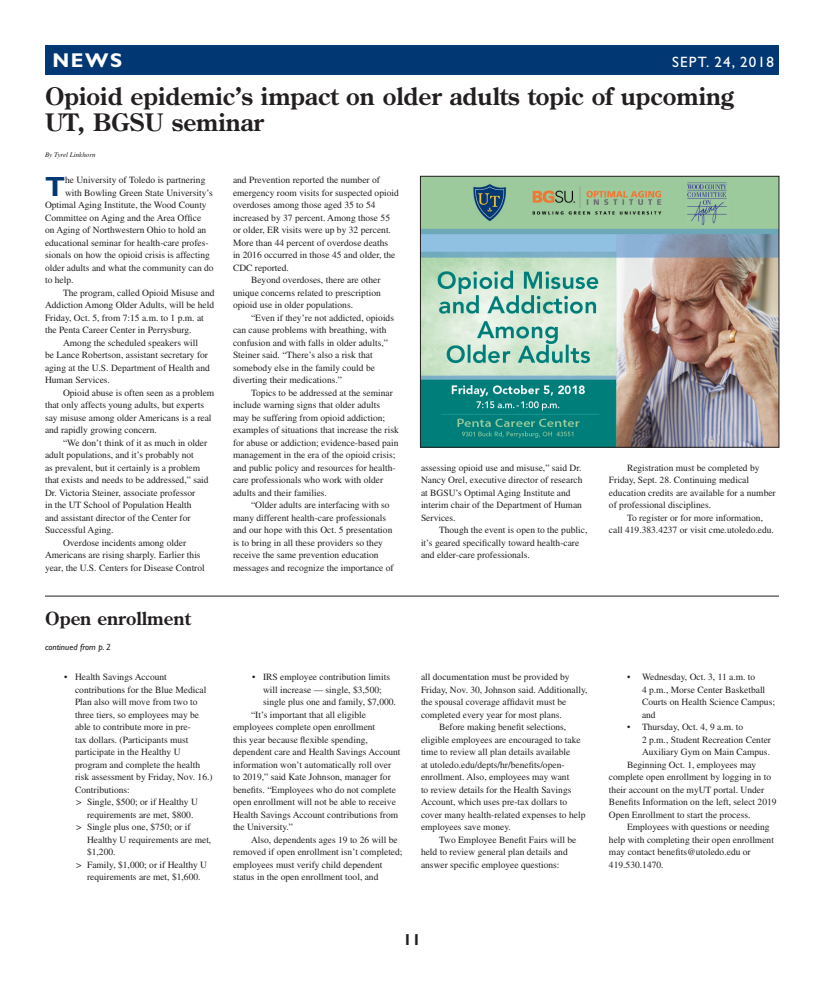
<style>
.page{position:relative;width:824px;height:990px;background:#fff}
.page>*{position:absolute;margin:0;border:0;box-sizing:border-box;transform-origin:0 0}
.Drop_Cap_2_Paragraph{font:700 27.8px "Gill Sans Std";color:#013874}
.Heading_24pt{font:700 24px/26px "Century Old Style Std";color:#231f20}
.t1{font:700 20px "Gill Sans Std";color:#fff}
.Heading_18pt{font:700 18px "Century Old Style";color:#231f20}
.t2{font:700 16px "Gill Sans Std";color:#231f20}
.t3{font:15px "Gill Sans Std";letter-spacing:.08em;color:#fff}
.Body_Text{font:9.5px/12.5px "Times";color:#231f20}
.Drop_Cap_2_Paragraph-2{font:9.5px "Times";color:#231f20}
.Heading_18pt-2{font:italic 9px "Gill Sans Std";color:#231f20}
.By_line{font:italic 7px "Times";color:#231f20}
</style>
<div class="page">
<hr style="left:45px;top:596px;width:734px;height:1px;background:#231f20">
<img style="left:422px;top:178px;width:355px;height:268px">
<div style="left:420px;top:176px;width:359px;height:272px;border:1px solid #231f20"></div>
<div style="left:45px;top:45px;width:734px;height:30px;background:#013874"></div>
<p class="t1" style="left:52px;top:48px;width:71px">NEWS</p>
<p class="t3" style="left:672px;top:53px;width:103px">SEPT. 24, 2018</p>
<p class="Heading_24pt" style="left:45px;top:83px;width:690px">Opioid epidemic’s impact on older adults topic of upcoming<br>UT, BGSU seminar</p>
<p class="By_line" style="left:45px;top:151px;width:52px">By Tyrel Linkhorn</p>
<p class="Drop_Cap_2_Paragraph" style="left:45px;top:170px;width:22px">T</p>
<p class="Drop_Cap_2_Paragraph-2" style="left:65px;top:175px;width:142px">he University of Toledo is partnering</p>
<p class="Body_Text" style="left:233px;top:174px;width:167px">and Prevention reported the number of emergency room visits for suspected opioid overdoses among those aged 35 to 54 increased by 37 percent. Among those 55 or older, ER visits were up by 32 percent.<br>More than 44 percent of overdose deaths<br>in 2016 occurred in those 45 and older, the CDC reported.</p>
<p class="Body_Text" style="left:233px;top:274px;width:149px;text-align:justify;text-indent:18px">Beyond overdoses, there are other unique concerns related to prescription opioid use in older populations.</p>
<p class="Body_Text" style="left:233px;top:311px;width:163px;text-indent:18px">“Even if they’re not addicted, opioids can cause problems with breathing, with confusion and with falls in older adults,” Steiner said. “There’s also a risk that somebody else in the family could be diverting their medications.”</p>
<p class="Body_Text" style="left:233px;top:386px;width:167px;text-indent:18px">Topics to be addressed at the seminar include warning signs that older adults may be suffering from opioid addiction; examples of situations that increase the risk for abuse or addiction; evidence-based pain management in the era of the opioid crisis; and public policy and resources for health&shy;care professionals who work with older adults and their families.</p>
<p class="Body_Text" style="left:233px;top:499px;width:162px;text-indent:18px">“Older adults are interfacing with so many different health-care professionals and our hope with this Oct. 5 presentation is to bring in all these providers so they receive the same prevention education messages and recognize the importance of</p>
<p class="Drop_Cap_2_Paragraph-2" style="left:65px;top:187px;width:149px">with Bowling Green State University’s</p>
<p class="Drop_Cap_2_Paragraph-2" style="left:45px;top:200px;width:163px">Optimal Aging Institute, the Wood County</p>
<p class="Drop_Cap_2_Paragraph-2" style="left:45px;top:212px;width:158px">Committee on Aging and the Area Office</p>
<p class="Drop_Cap_2_Paragraph-2" style="left:45px;top:225px;width:163px">on Aging of Northwestern Ohio to hold an</p>
<p class="Drop_Cap_2_Paragraph-2" style="left:45px;top:237px;width:165px">educational seminar for health-care profes-</p>
<p class="Drop_Cap_2_Paragraph-2" style="left:45px;top:250px;width:166px">sionals on how the opioid crisis is affecting</p>
<p class="Drop_Cap_2_Paragraph-2" style="left:45px;top:262px;width:170px">older adults and what the community can do</p>
<p class="Drop_Cap_2_Paragraph-2" style="left:45px;top:275px;width:30px">to help.</p>
<p class="Body_Text" style="left:45px;top:286px;width:171px;text-indent:18px">The program, called Opioid Misuse and Addiction Among Older Adults, will be held Friday, Oct. 5, from 7:15 a.m. to 1 p.m. at the Penta Career Center in Perrysburg.</p>
<p class="Body_Text" style="left:45px;top:336px;width:166px;text-indent:18px">Among the scheduled speakers will<br>be Lance Robertson, assistant secretary for aging at the U.S. Department of Health and Human Services.</p>
<p class="Body_Text" style="left:45px;top:386px;width:171px;text-indent:18px">Opioid abuse is often seen as a problem that only affects young adults, but experts say misuse among older Americans is a real and rapidly growing concern.</p>
<p class="Body_Text" style="left:45px;top:436px;width:165px;text-indent:18px">“We don’t think of it as much in older adult populations, and it’s probably not<br>as prevalent, but it certainly is a problem that exists and needs to be addressed,” said Dr. Victoria Steiner, associate professor<br>in the UT School of Population Health<br>and assistant director of the Center for Successful Aging.</p>
<p class="Body_Text" style="left:45px;top:536px;width:161px;text-align:center">Overdose incidents among older<br>Americans are rising sharply. Earlier this year, the U.S. Centers for Disease Control</p>
<p class="Body_Text" style="left:421px;top:461px;width:163px">assessing opioid use and misuse,” said Dr.<br>Nancy Orel, executive director of research at BGSU’s Optimal Aging Institute and interim chair of the Department of Human Services.</p>
<p class="Body_Text" style="left:421px;top:524px;width:168px;text-indent:18px">Though the event is open to the public, it’s geared specifically toward health-care and elder-care professionals.</p>
<p class="Body_Text" style="left:609px;top:461px;width:168px;text-indent:18px">Registration must be completed by Friday, Sept. 28. Continuing medical education credits are available for a number of professional disciplines.</p>
<p class="Body_Text" style="left:609px;top:511px;width:166px;text-indent:18px">To register or for more information, call 419.383.4237 or visit cme.utoledo.edu.</p>
<p class="Heading_18pt" style="left:45px;top:607px;width:147px">Open enrollment</p>
<p class="Heading_18pt-2" style="left:45px;top:641px;width:67px">continued from p. 2</p>
<p class="Body_Text" style="left:75px;top:671px;width:139px;text-indent:-11px">• Health Savings Account contributions for the Blue Medical<br>Plan also will move from two to three tiers, so employees may be able to contribute more in pre-<br>tax dollars. (Participants must participate in the Healthy U program and complete the health risk assessment by Friday, Nov. 16.)<br>Contributions:</p>
<p class="Body_Text" style="left:87px;top:796px;width:112px;text-indent:-11px">&gt; Single, $500; or if Healthy U requirements are met, $800.</p>
<p class="Body_Text" style="left:87px;top:821px;width:126px;text-indent:-11px">&gt; Single plus one, $750; or if<br>Healthy U requirements are met, $1,200.</p>
<p class="Body_Text" style="left:76px;top:858px;width:132px;text-align:center">&gt; Family, $1,000; or if Healthy U requirements are met, $1,600.</p>
<p class="Body_Text" style="left:263px;top:671px;width:134px;text-indent:-11px">• IRS employee contribution limits will increase — single, $3,500; single plus one and family, $7,000.</p>
<p class="Body_Text" style="left:233px;top:708px;width:169px;text-indent:18px">“It’s important that all eligible employees complete open enrollment<br>this year because flexible spending, dependent care and Health Savings Account information won’t automatically roll over to 2019,” said Kate Johnson, manager for benefits. “Employees who do not complete open enrollment will not be able to receive Health Savings Account contributions from the University.”</p>
<p class="Body_Text" style="left:233px;top:833px;width:171px;text-indent:18px">Also, dependents ages 19 to 26 will be removed if open enrollment isn’t completed; employees must verify child dependent status in the open enrollment tool, and</p>
<p class="Body_Text" style="left:421px;top:671px;width:168px">all documentation must be provided by Friday, Nov. 30, Johnson said. Additionally, the spousal coverage affidavit must be completed every year for most plans.</p>
<p class="Body_Text" style="left:421px;top:721px;width:166px;text-indent:18px">Before making benefit selections, eligible employees are encouraged to take time to review all plan details available<br>at utoledo.edu/depts/hr/benefits/open&shy;enrollment. Also, employees may want<br>to review details for the Health Savings Account, which uses pre-tax dollars to cover many health-related expenses to help employees save money.</p>
<p class="Body_Text" style="left:421px;top:833px;width:157px;text-indent:18px">Two Employee Benefit Fairs will be held to review general plan details and answer specific employee questions:</p>
<p class="t2" style="left:403px;top:930px;width:19px">11</p>
<p class="Body_Text" style="left:642px;top:671px;width:134px;text-indent:-15px">• Wednesday, Oct. 3, 11 a.m. to<br>4 p.m., Morse Center Basketball<br>Courts on Health Science Campus; and</p>
<p class="Body_Text" style="left:642px;top:721px;width:131px;text-indent:-15px">• Thursday, Oct. 4, 9 a.m. to<br>2 p.m., Student Recreation Center<br>Auxiliary Gym on Main Campus.</p>
<p class="Body_Text" style="left:609px;top:758px;width:169px;text-indent:18px">Beginning Oct. 1, employees may complete open enrollment by logging in to their account on the myUT portal. Under Benefits Information on the left, select 2019<br>Open Enrollment to start the process.</p>
<p class="Body_Text" style="left:609px;top:821px;width:166px;text-indent:18px">Employees with questions or needing help with completing their open enrollment may contact benefits@utoledo.edu or 419.530.1470.</p>
</div>
